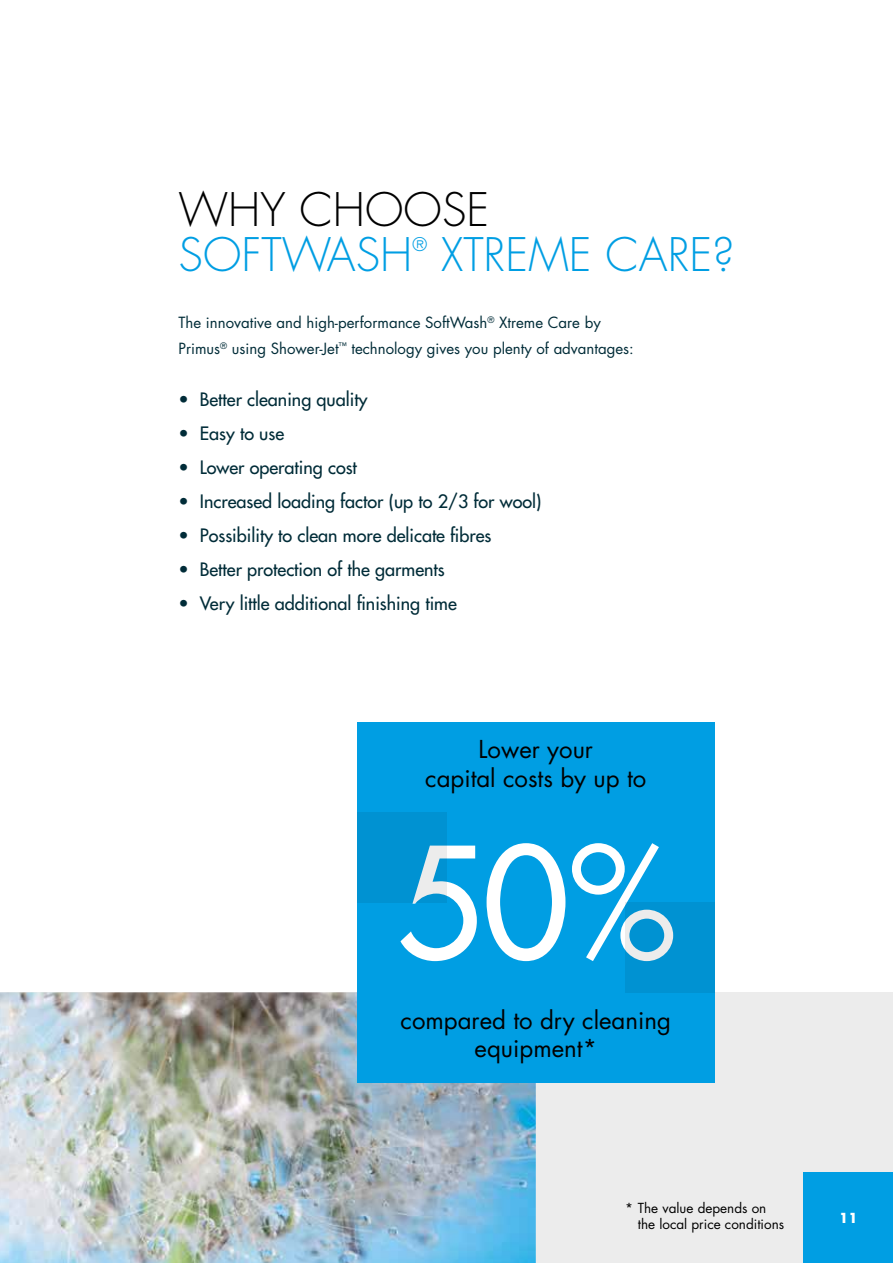
<style>
.page{position:relative;width:893px;height:1263px;background:#fff}
.page>*{position:absolute;margin:0;border:0;box-sizing:border-box;transform-origin:0 0}
.t1{font:500 150px "Futura Std";color:#fff}
.t2{font:300 45px "Futura Std";color:#009ee3}
.t3{font:300 45px "Futura Std";color:#000}
.t4{font:24px/28.5px "Futura Std";color:#000;text-align:center}
.t5{font:300 18.3px "Futura Std";color:#009ee3}
.t6{font:500 18px "Futura Std";color:#002c38}
.t7{font:15px/26px "Futura Std";color:#002c38}
.t8{font:13.5px/16.5px "Futura Std";color:#000}
.t9{font:700 13.5px "Futura Std";color:#fff}
</style>
<div class="page">
<div style="left:0;top:992px;width:893px;height:271px;background:#ececec"></div>
<img style="left:0;top:992px;width:536px;height:271px">
<div style="left:804px;top:1173px;width:89px;height:90px;background:#009ee3"></div>
<div style="left:357px;top:722px;width:357px;height:360px;background:#009ee3"></div>
<div style="left:357px;top:812px;width:89px;height:90px;background:#0092d2"></div>
<div style="left:625px;top:902px;width:89px;height:90px;background:#0092d2"></div>
<h2 class="t3" style="left:179px;top:182px;width:312px">WHY CHOOSE</h2>
<h2 class="t2" style="left:179px;top:227px;width:235px">SOFTWASH</h2>
<p class="t5" style="left:412px;top:233px;width:16px">®</p>
<h2 class="t2" style="left:441px;top:227px;width:295px">XTREME CARE?</h2>
<p class="t7" style="left:179px;top:310px;width:457px">The innovative and high-performance SoftWash<sup>®</sup> Xtreme Care by<br>Primus<sup>®</sup> using Shower-Jet<sup>™</sup> technology gives you plenty of advantages:</p>
<p class="t6" style="left:179px;top:388px;width:190px">• Better cleaning quality</p>
<p class="t6" style="left:179px;top:422px;width:107px">• Easy to use</p>
<p class="t6" style="left:179px;top:456px;width:180px">• Lower operating cost</p>
<p class="t6" style="left:179px;top:490px;width:364px">• Increased loading factor (up to 2/3 for wool)</p>
<p class="t6" style="left:179px;top:524px;width:314px">• Possibility to clean more delicate fibres</p>
<p class="t6" style="left:179px;top:558px;width:268px">• Better protection of the garments</p>
<p class="t6" style="left:179px;top:592px;width:280px">• Very little additional finishing time</p>
<h3 class="t4" style="left:425px;top:735px;width:223px">Lower your<br>capital costs by up to</h3>
<h1 class="t1" style="left:396px;top:809px;width:281px">50%</h1>
<h3 class="t4" style="left:401px;top:1006px;width:272px">compared to dry cleaning equipment*</h3>
<p class="t8" style="left:638px;top:1200px;width:148px;text-indent:-13px">* The value depends on the local price conditions</p>
<p class="t9" style="left:839px;top:1209px;width:20px">11</p>
</div>
